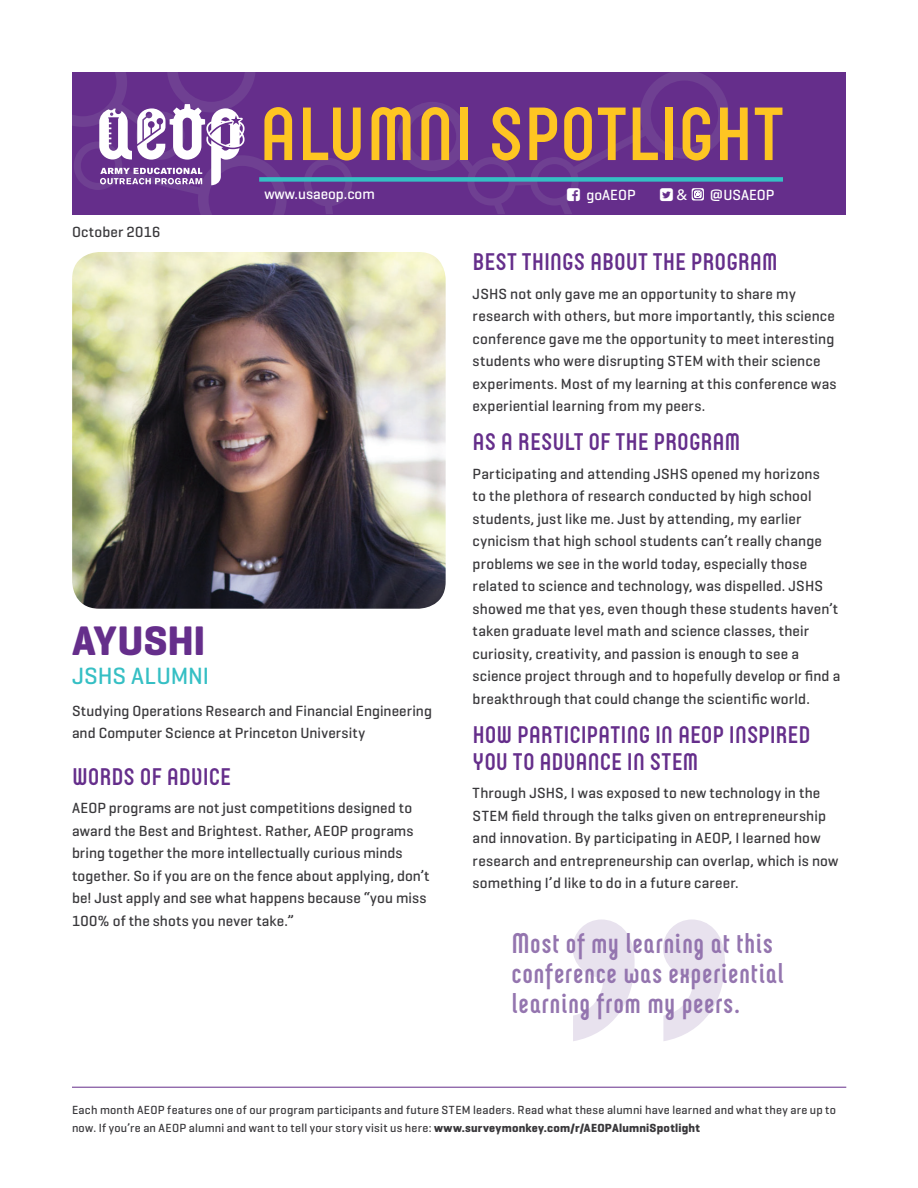
<style>
.page{position:relative;width:918px;height:1188px;background:#fff}
.page>*{position:absolute;margin:0;border:0;box-sizing:border-box;transform-origin:0 0}
.t1{font:700 75px "Neubau Grotesque";color:#fec522}
.t2{font:700 42px "Geogrotesque";letter-spacing:-.005em;color:#652e8b}
.t3{font:700 28.5px/30px "Neubau Grotesque";color:#9475af}
.t4{font:700 24px/27px "Neubau Grotesque";letter-spacing:-.005em;color:#652e8b}
.t5{font:500 24px "Geogrotesque";color:#35bfc4}
.t6{font:500 15px/22.5px "Geogrotesque";letter-spacing:.01em;color:#39383b}
.t7{font:500 15px "Geogrotesque";color:#fff}
.t8{font:500 15px "Avenir";color:#fff}
.t9{font:500 12px/18px "Geogrotesque";letter-spacing:.02em;color:#39383b}
.s1{font-weight:700}
</style>
<div class="page">
<div style="left:72px;top:72px;width:774px;height:142px;background:#652e8b"></div>
<svg style="left:304px;top:158px;width:48px;height:56px"></svg>
<svg style="left:72px;top:72px;width:215px;height:142px"></svg>
<div style="left:259px;top:177px;width:524px;height:5px;background:#35bfc4"></div>
<img style="left:72px;top:252px;width:374px;height:357px">
<svg style="left:573px;top:920px;width:152px;height:121px"></svg>
<hr style="left:72px;top:1087px;width:774px;height:1px;background:#652e8b">
<svg style="left:398px;top:72px;width:333px;height:142px"></svg>
<h1 class="t1" style="left:259px;top:91px;width:526px">ALUMNI SPOTLIGHT</h1>
<p class="t6" style="left:72px;top:220px;width:90px">October 2016</p>
<p class="t7" style="left:264px;top:185px;width:112px">www.usaeop.com</p>
<p class="t7" style="left:586px;top:185px;width:51px">goAEOP</p>
<p class="t8" style="left:677px;top:182px;width:12px">&amp;</p>
<p class="t7" style="left:710px;top:186px;width:66px">@USAEOP</p>
<h2 class="t2" style="left:72px;top:614px;width:135px">AYUSHI</h2>
<h3 class="t5" style="left:72px;top:661px;width:139px">JSHS ALUMNI</h3>
<p class="t6" style="left:72px;top:699px;width:361px">Studying Operations Research and Financial Engineering and Computer Science at Princeton University</p>
<h3 class="t4" style="left:72px;top:763px;width:160px">WORDS OF ADVICE</h3>
<p class="t6" style="left:72px;top:797px;width:359px">AEOP programs are not just competitions designed to award the Best and Brightest. Rather, AEOP programs bring together the more intellectually curious minds together. So if you are on the fence about applying, don’t be! Just apply and see what happens because “you miss 100% of the shots you never take.”</p>
<h3 class="t4" style="left:473px;top:248px;width:307px">BEST THINGS ABOUT THE PROGRAM</h3>
<p class="t6" style="left:473px;top:282px;width:365px">JSHS not only gave me an opportunity to share my research with others, but more importantly, this science conference gave me the opportunity to meet interesting students who were disrupting STEM with their science experiments. Most of my learning at this conference was experiential learning from my peers.</p>
<h3 class="t4" style="left:473px;top:428px;width:269px">AS A RESULT OF THE PROGRAM</h3>
<p class="t6" style="left:473px;top:462px;width:369px">Participating and attending JSHS opened my horizons<br>to the plethora of research conducted by high school students, just like me. Just by attending, my earlier cynicism that high school students can’t really change problems we see in the world today, especially those related to science and technology, was dispelled. JSHS showed me that yes, even though these students haven’t taken graduate level math and science classes, their curiosity, creativity, and passion is enough to see a science project through and to hopefully develop or find a breakthrough that could change the scientific world.</p>
<h3 class="t4" style="left:473px;top:721px;width:340px">HOW PARTICIPATING IN AEOP INSPIRED<br>YOU TO ADVANCE IN STEM</h3>
<p class="t6" style="left:473px;top:781px;width:367px">Through JSHS, I was exposed to new technology in the STEM field through the talks given on entrepreneurship and innovation. By participating in AEOP, I learned how research and entrepreneurship can overlap, which is now something I’d like to do in a future career.</p>
<h3 class="t3" style="left:511px;top:928px;width:275px">Most of my learning at this conference was experiential learning from my peers.</h3>
<p class="t9" style="left:72px;top:1101px;width:766px">Each month AEOP features one of our program participants and future STEM leaders. Read what these alumni have learned and what they are up to now. If you’re an AEOP alumni and want to tell your story visit us here: <span class="s1">www.surveymonkey.com/r/AEOPAlumniSpotlight</span></p>
</div>
